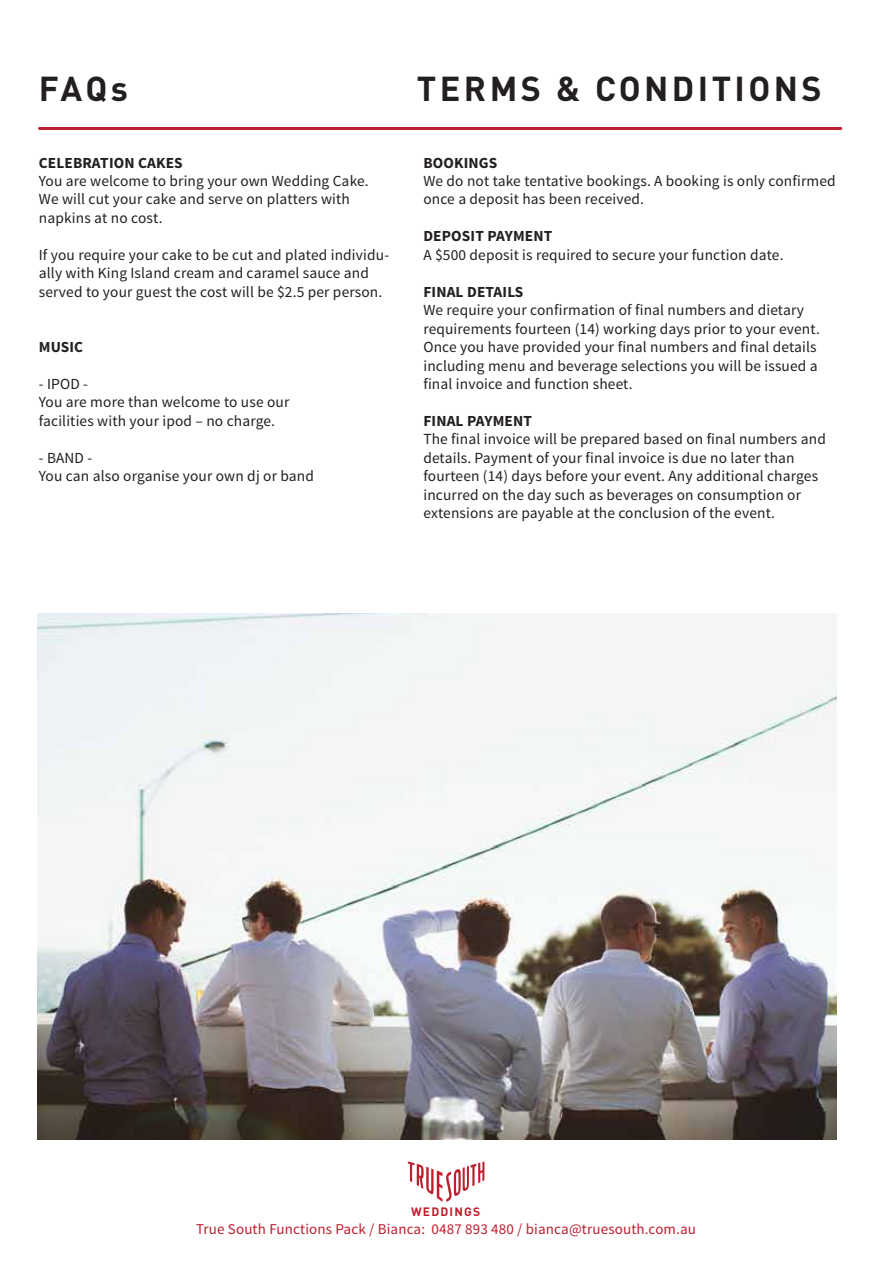
<style>
.page{position:relative;width:893px;height:1263px;background:#fff}
.page>*{position:absolute;margin:0;border:0;box-sizing:border-box;transform-origin:0 0}
.t1{font:700 34.2px "DINOT";letter-spacing:.1em;color:#231f20}
.t2{font:15.45px/18.5px "Source Sans Pro";letter-spacing:.01em;color:#231f20}
.t3{font:700 15.45px "Source Sans Pro";letter-spacing:.01em;color:#231f20}
.t4{font:15px "Source Sans Pro";letter-spacing:.01em;color:#be1e2d}
.t5{font:700 12px "DINOT";letter-spacing:.1em;color:#be1e2d}
</style>
<div class="page">
<hr style="left:39px;top:127px;width:802px;height:3px;background:#be1e2d">
<svg style="left:408px;top:1161px;width:76px;height:41px"></svg>
<img style="left:37px;top:614px;width:799px;height:525px">
<h1 class="t1" style="left:39px;top:65px;width:90px">FAQs</h1>
<h1 class="t1" style="left:417px;top:65px;width:406px">TERMS &amp; CONDITIONS</h1>
<p class="t3" style="left:39px;top:153px;width:145px">CELEBRATION CAKES</p>
<p class="t2" style="left:39px;top:172px;width:331px">You are welcome to bring your own Wedding Cake.<br>We will cut your cake and serve on platters with napkins at no cost.</p>
<p class="t2" style="left:39px;top:246px;width:352px">If you require your cake to be cut and plated individu&shy;ally with King Island cream and caramel sauce and served to your guest the cost will be $2.5 per person.</p>
<p class="t3" style="left:39px;top:337px;width:46px">MUSIC</p>
<p class="t2" style="left:39px;top:375px;width:252px">- IPOD -<br>You are more than welcome to use our facilities with your ipod – no charge.</p>
<p class="t2" style="left:39px;top:449px;width:277px">- BAND -<br>You can also organise your own dj or band</p>
<p class="t3" style="left:423px;top:153px;width:75px">BOOKINGS</p>
<p class="t2" style="left:423px;top:172px;width:414px">We do not take tentative bookings. A booking is only confirmed once a deposit has been received.</p>
<p class="t3" style="left:423px;top:226px;width:130px">DEPOSIT PAYMENT</p>
<p class="t2" style="left:423px;top:246px;width:362px">A $500 deposit is required to secure your function date.</p>
<p class="t3" style="left:423px;top:282px;width:102px">FINAL DETAILS</p>
<p class="t2" style="left:423px;top:301px;width:398px">We require your confirmation of final numbers and dietary requirements fourteen (14) working days prior to your event.<br>Once you have provided your final numbers and final details including menu and beverage selections you will be issued a final invoice and function sheet.</p>
<p class="t3" style="left:423px;top:411px;width:110px">FINAL PAYMENT</p>
<p class="t2" style="left:423px;top:430px;width:404px">The final invoice will be prepared based on final numbers and details. Payment of your final invoice is due no later than fourteen (14) days before your event. Any additional charges incurred on the day such as beverages on consumption or extensions are payable at the conclusion of the event.</p>
<p class="t5" style="left:411px;top:1203px;width:71px">WEDDINGS</p>
<p class="t4" style="left:196px;top:1219px;width:501px">True South Functions Pack / Bianca: 0487 893 480 / bianca@truesouth.com.au</p>
</div>
